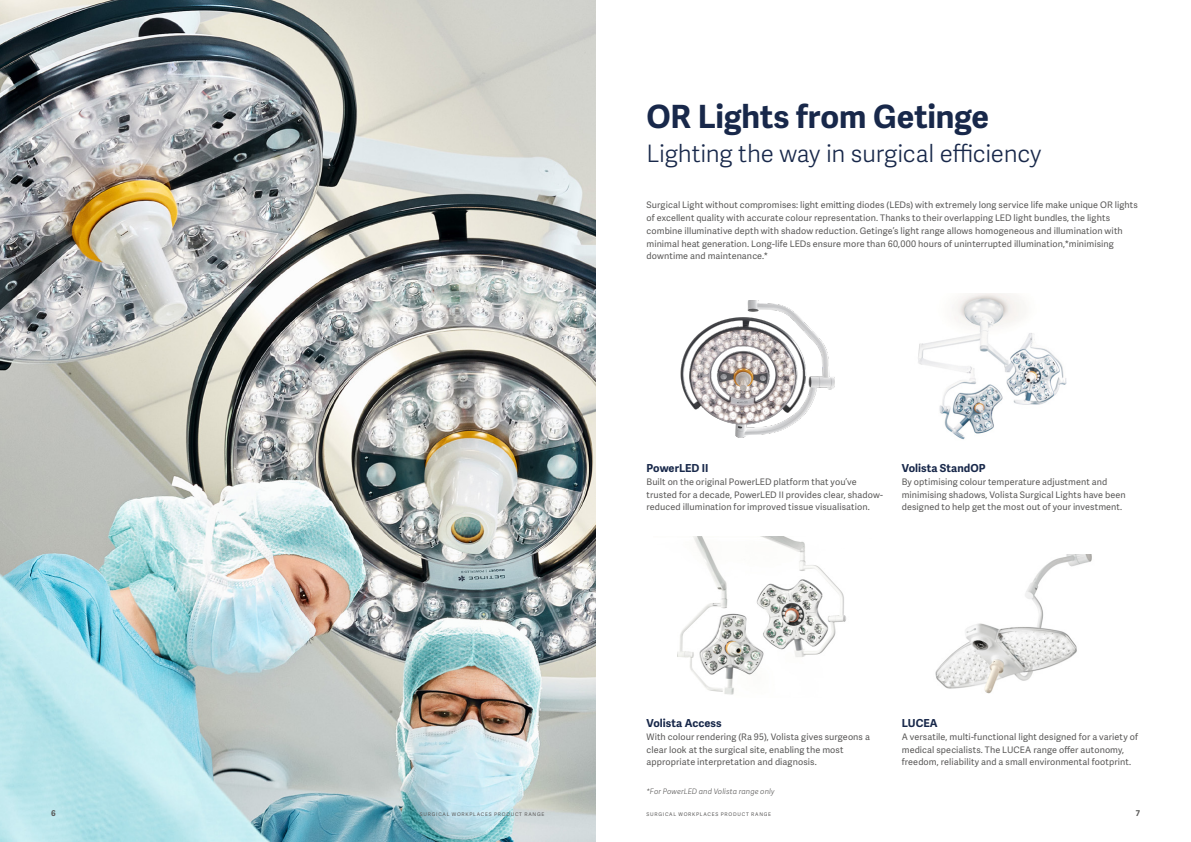
<style>
.page{position:relative;width:1191px;height:842px;background:#fff}
.page>*{position:absolute;margin:0;border:0;box-sizing:border-box;transform-origin:0 0}
.t1{font:700 32px "Adelle Sans";letter-spacing:-.005em;color:#18284a}
.t2{font:300 24px "Adelle Sans";letter-spacing:-.01em;color:#18284a}
.t3{font:700 11px "Adelle Sans";letter-spacing:.005em;color:#18284a}
.t4{font:9px/12.8px "Adelle Sans";letter-spacing:.01em;color:#595857}
.t5{font:700 8px "Adelle Sans";color:#595857}
.t6{font:italic 300 7.5px "Adelle Sans";letter-spacing:.015em;color:#595857}
.t7{font:5px "Adelle Sans";letter-spacing:.15em;color:#595857}
</style>
<div class="page">
<img style="left:0;top:0;width:595px;height:842px">
<img style="left:680px;top:300px;width:155px;height:138px">
<img style="left:918px;top:293px;width:149px;height:147px">
<img style="left:677px;top:536px;width:169px;height:159px">
<img style="left:935px;top:554px;width:157px;height:140px">
<h1 class="t1" style="left:646px;top:97px;width:344px">OR Lights from Getinge</h1>
<h2 class="t2" style="left:646px;top:139px;width:396px">Lighting the way in surgical efficiency</h2>
<p class="t4" style="left:646px;top:199px;width:493px">Surgical Light without compromises: light emitting diodes (LEDs) with extremely long service life make unique OR lights of excellent quality with accurate colour representation. Thanks to their overlapping LED light bundles, the lights combine illuminative depth with shadow reduction. Getinge’s light range allows homogeneous and illumination with minimal heat generation. Long-life LEDs ensure more than 60,000 hours of uninterrupted illumination,*minimising downtime and maintenance.*</p>
<p class="t3" style="left:646px;top:461px;width:63px">PowerLED II</p>
<p class="t4" style="left:646px;top:475px;width:238px">Built on the original PowerLED platform that you’ve trusted for a decade, PowerLED II provides clear, shadow&shy;reduced illumination for improved tissue visualisation.</p>
<p class="t3" style="left:901px;top:461px;width:85px">Volista StandOP</p>
<p class="t4" style="left:901px;top:475px;width:225px">By optimising colour temperature adjustment and minimising shadows, Volista Surgical Lights have been designed to help get the most out of your investment.</p>
<p class="t3" style="left:646px;top:717px;width:77px">Volista Access</p>
<p class="t4" style="left:646px;top:731px;width:225px">With colour rendering (Ra 95), Volista gives surgeons a clear look at the surgical site, enabling the most appropriate interpretation and diagnosis.</p>
<p class="t6" style="left:646px;top:787px;width:130px">*For PowerLED and Volista range only</p>
<p class="t5" style="left:51px;top:809px;width:6px">6</p>
<p class="t7" style="left:420px;top:812px;width:126px">SURGICAL WORKPLACES PRODUCT RANGE</p>
<p class="t7" style="left:646px;top:812px;width:126px">SURGICAL WORKPLACES PRODUCT RANGE</p>
<p class="t3" style="left:901px;top:717px;width:38px">LUCEA</p>
<p class="t4" style="left:901px;top:731px;width:238px">A versatile, multi-functional light designed for a variety of medical specialists. The LUCEA range offer autonomy, freedom, reliability and a small environmental footprint.</p>
<p class="t5" style="left:1135px;top:809px;width:6px">7</p>
</div>
